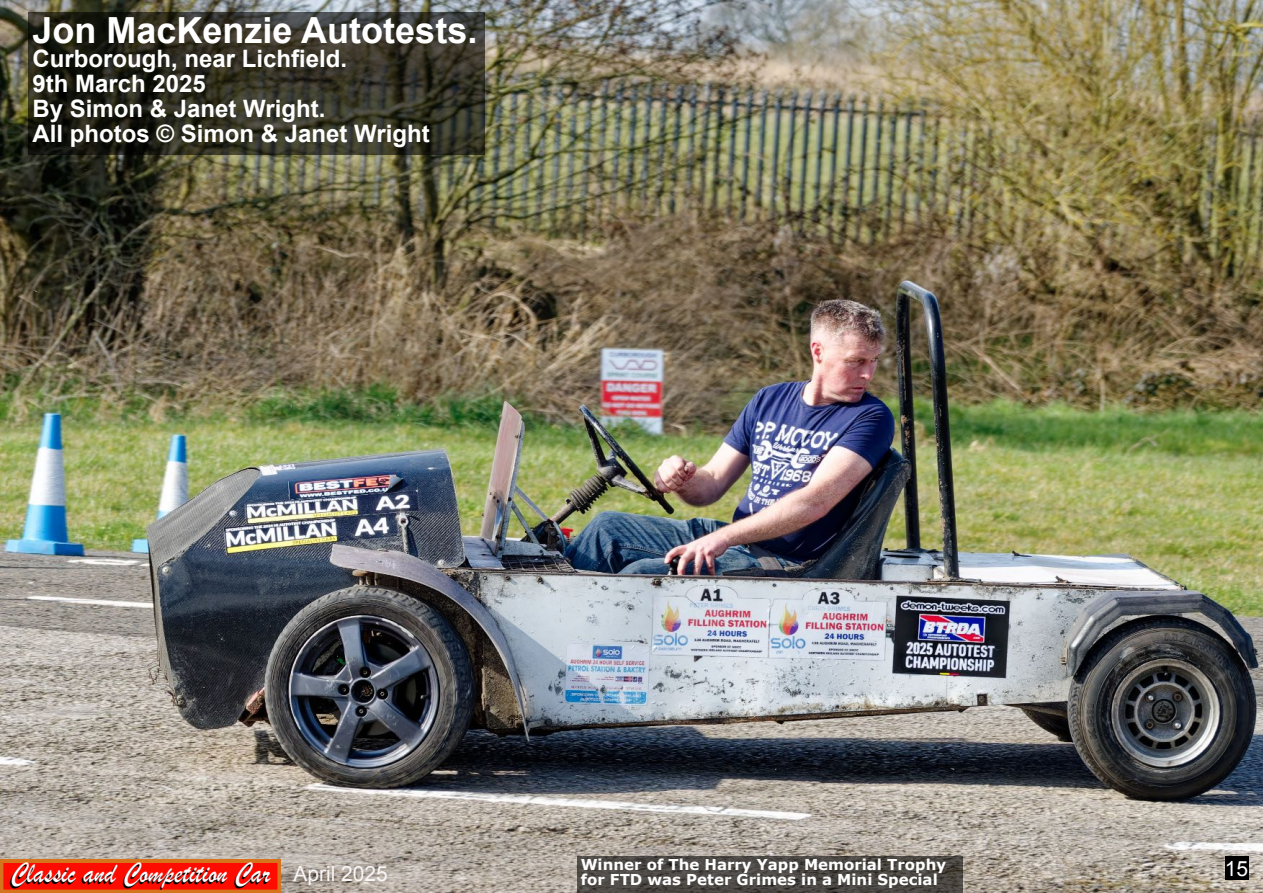
<style>
.page{position:relative;width:1263px;height:893px;background:#fff}
.page>*{position:absolute;margin:0;border:0;box-sizing:border-box;transform-origin:0 0}
.t1{font:700 36px "Arial";color:#fff}
.t2{font:30.15px "Brush Script";color:#000;scale:.9 1}
.t3{font:700 24px/24.8px "Arial";color:#fff}
.t4{font:21px "Arial";color:#f8f6f6}
.t5{font:21px "Arial";color:#fff}
.t6{font:700 15px/15px "Verdana";color:#fff}
</style>
<div class="page">
<img style="left:0;top:0;width:1263px;height:893px">
<svg style="left:0;top:860px;width:281px;height:33px;background:#f62206"></svg>
<div style="left:1225px;top:857px;width:23px;height:23px;background:#000"></div>
<div style="left:28px;top:12px;width:456px;height:143px;background:#000;opacity:.59"></div>
<div style="left:578px;top:856px;width:385px;height:37px;background:#000;opacity:.57"></div>
<h1 class="t1" style="left:33px;top:16px;width:446px">Jon MacKenzie Autotests.</h1>
<p class="t3" style="left:33px;top:49px;width:399px">Curborough, near Lichfield.<br>9th March 2025<br>By Simon &amp; Janet Wright.<br>All photos © Simon &amp; Janet Wright</p>
<p class="t6" style="left:581px;top:859px;width:367px">Winner of The Harry Yapp Memorial Trophy for FTD was Peter Grimes in a Mini Special</p>
<p class="t2" style="left:9px;top:865px;width:290px">Classic and Competition Car</p>
<p class="t4" style="left:293px;top:866px;width:96px">April 2025</p>
<p class="t5" style="left:1225px;top:860px;width:25px">15</p>
</div>
